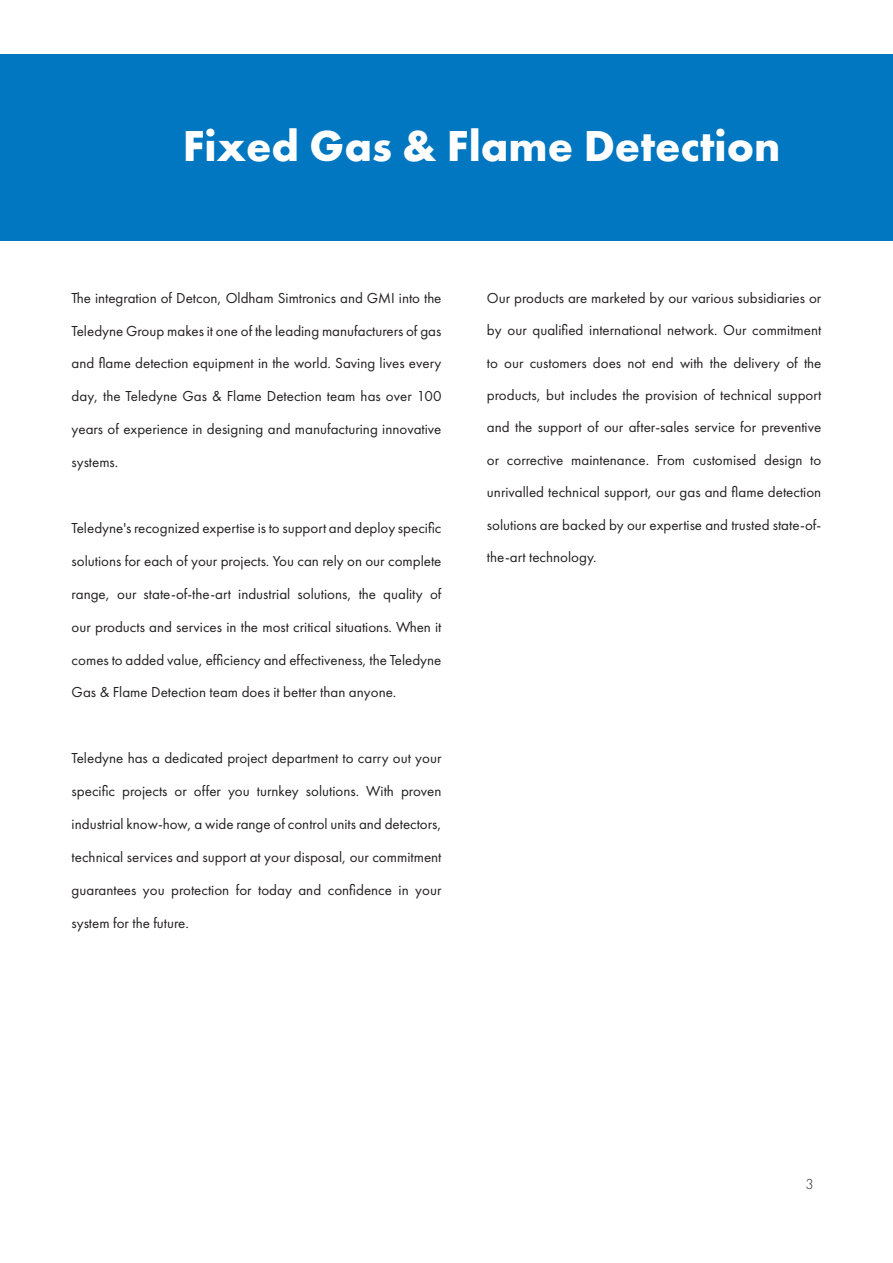
<style>
.page{position:relative;width:893px;height:1263px;background:#fff}
.page>*{position:absolute;margin:0;border:0;box-sizing:border-box;transform-origin:0 0}
.t1{font:700 45px "Futura PT";color:#fff}
.t2{font:15px/32.8px "Futura PT";color:#231f20;text-align:justify}
.t3{font:300 15px "Futura PT";color:#231f20}
</style>
<div class="page">
<div style="left:0;top:54px;width:893px;height:186px;background:#0077c0"></div>
<p class="t1" style="left:183px;top:117px;width:599px">Fixed Gas &amp; Flame Detection</p>
<p class="t2" style="left:72px;top:281px;width:371px">The integration of Detcon, Oldham Simtronics and GMI into the Teledyne Group makes it one of the leading manufacturers of gas and flame detection equipment in the world. Saving lives every day, the Teledyne Gas &amp; Flame Detection team has over 100 years of experience in designing and manufacturing innovative systems.</p>
<p class="t2" style="left:72px;top:511px;width:371px">Teledyne's recognized expertise is to support and deploy specific solutions for each of your projects. You can rely on our complete range, our state-of-the-art industrial solutions, the quality of our products and services in the most critical situations. When it comes to added value, efficiency and effectiveness, the Teledyne Gas &amp; Flame Detection team does it better than anyone.</p>
<p class="t2" style="left:72px;top:742px;width:371px">Teledyne has a dedicated project department to carry out your specific projects or offer you turnkey solutions. With proven industrial know-how, a wide range of control units and detectors, technical services and support at your disposal, our commitment guarantees you protection for today and confidence in your system for the future.</p>
<p class="t2" style="left:487px;top:281px;width:336px;line-height:32.4px">Our products are marketed by our various subsidiaries or by our qualified international network. Our commitment to our customers does not end with the delivery of the products, but includes the provision of technical support and the support of our after-sales service for preventive or corrective maintenance. From customised design to unrivalled technical support, our gas and flame detection solutions are backed by our expertise and trusted state-of&shy;the-art technology.</p>
<p class="t3" style="left:805px;top:1176px;width:10px">3</p>
</div>
